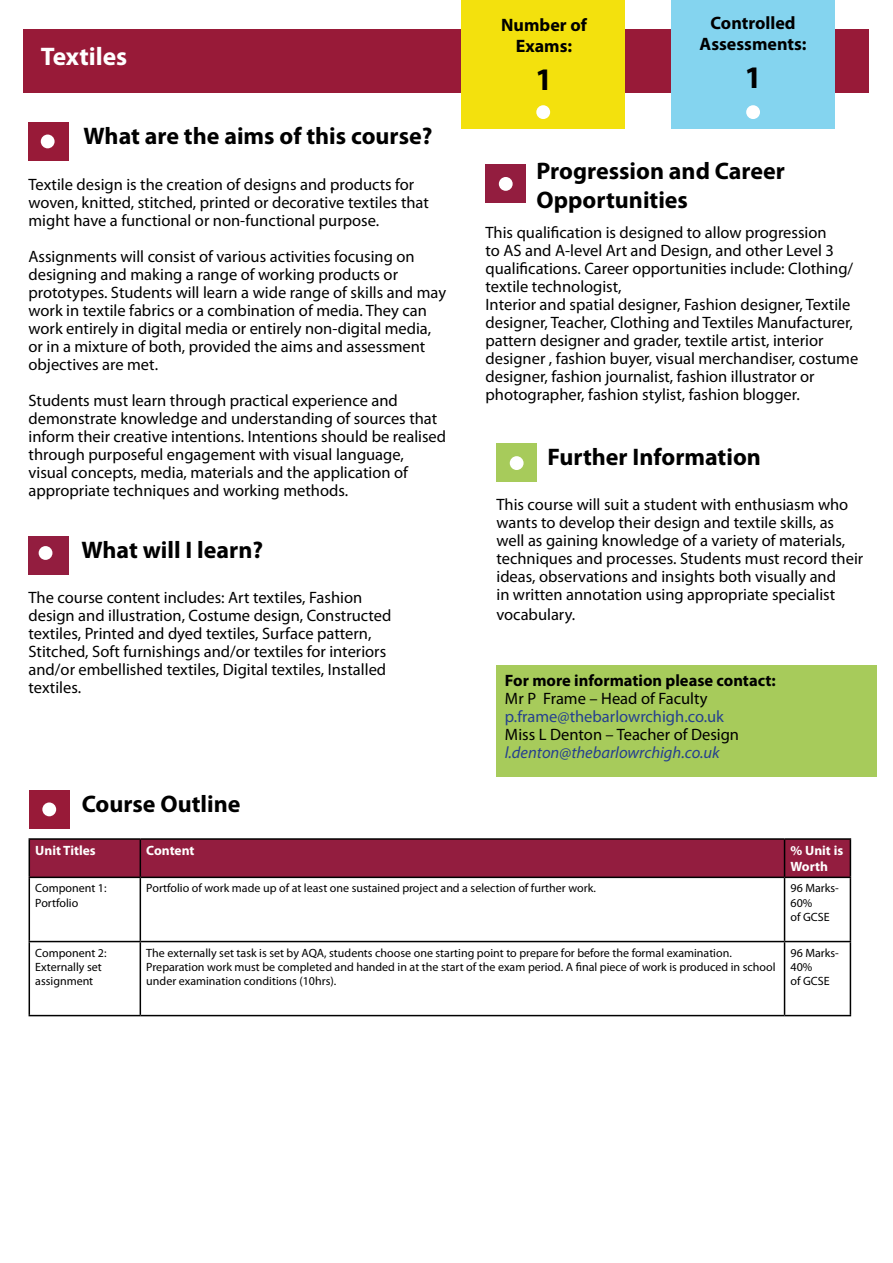
<style>
.page{position:relative;width:893px;height:1263px;background:#fff}
.page>*{position:absolute;margin:0;border:0;box-sizing:border-box;transform-origin:0 0}
.t1{font:700 31.5px "Myriad Pro";color:#000}
.t2{font:700 25.5px "Myriad Pro";color:#fff}
.t3{font:700 24px/28.8px "Myriad Pro";color:#000}
.t4{font:700 18px/21.6px "Myriad Pro";color:#000;text-align:center}
.t5{font:16.5px/18px "Myriad Pro";color:#000}
.t6{font:700 16.5px "Myriad Pro";color:#000}
.t7{font:italic 16.5px "Myriad Pro";color:#25408f}
.t8{font:16.5px "Myriad Pro";color:#25408f}
.t9{font:700 13.5px/16.2px "Myriad Pro";color:#fff}
.t10{font:12px/14.4px "Myriad Pro";color:#000}
</style>
<div class="page">
<div style="left:24px;top:29px;width:845px;height:64px;background:#981a38"></div>
<div style="left:461px;top:0;width:164px;height:129px;background:#f3e10d"></div>
<div style="left:671px;top:0;width:164px;height:129px;background:#84d4ef"></div>
<div style="left:536px;top:105px;width:14px;height:14px;background:#fff;border-radius:50%"></div>
<div style="left:746px;top:105px;width:14px;height:14px;background:#fff;border-radius:50%"></div>
<div style="left:29px;top:122px;width:40px;height:39px;background:#981a38"></div>
<div style="left:41px;top:135px;width:14px;height:13px;background:#fff;border-radius:50%"></div>
<div style="left:29px;top:790px;width:40px;height:39px;background:#981a38"></div>
<div style="left:42px;top:802px;width:14px;height:14px;background:#fff;border-radius:50%"></div>
<div style="left:29px;top:536px;width:40px;height:39px;background:#931d3f"></div>
<div style="left:39px;top:546px;width:13px;height:14px;background:#fff;border-radius:50%"></div>
<div style="left:30px;top:840px;width:820px;height:36px;background:#931d3f"></div>
<svg style="left:30px;top:878px;width:820px;height:137px"></svg>
<hr style="left:29px;top:838px;width:111px;height:2px;background:#000">
<hr style="left:29px;top:840px;width:1px;height:36px;background:#000">
<hr style="left:140px;top:838px;width:644px;height:2px;background:#000">
<hr style="left:140px;top:840px;width:1px;height:36px;background:#000">
<hr style="left:784px;top:838px;width:67px;height:2px;background:#000">
<hr style="left:784px;top:840px;width:1px;height:36px;background:#000">
<hr style="left:850px;top:840px;width:1px;height:36px;background:#000">
<hr style="left:29px;top:876px;width:111px;height:2px;background:#000">
<hr style="left:29px;top:878px;width:1px;height:63px;background:#000">
<hr style="left:140px;top:876px;width:644px;height:2px;background:#000">
<hr style="left:140px;top:878px;width:1px;height:63px;background:#000">
<hr style="left:784px;top:876px;width:67px;height:2px;background:#000">
<hr style="left:784px;top:878px;width:1px;height:63px;background:#000">
<hr style="left:850px;top:878px;width:1px;height:63px;background:#000">
<hr style="left:29px;top:941px;width:111px;height:1px;background:#000">
<hr style="left:29px;top:942px;width:1px;height:73px;background:#000">
<hr style="left:140px;top:941px;width:644px;height:1px;background:#000">
<hr style="left:140px;top:942px;width:1px;height:73px;background:#000">
<hr style="left:784px;top:941px;width:67px;height:1px;background:#000">
<hr style="left:784px;top:942px;width:1px;height:73px;background:#000">
<hr style="left:850px;top:942px;width:1px;height:73px;background:#000">
<hr style="left:29px;top:1015px;width:111px;height:1px;background:#000">
<hr style="left:140px;top:1015px;width:644px;height:1px;background:#000">
<hr style="left:784px;top:1015px;width:67px;height:1px;background:#000">
<div style="left:486px;top:165px;width:40px;height:38px;background:#931d3f"></div>
<div style="left:499px;top:177px;width:14px;height:14px;background:#fff;border-radius:50%"></div>
<div style="left:496px;top:443px;width:41px;height:38px;background:#a7cb5b"></div>
<div style="left:510px;top:456px;width:14px;height:14px;background:#fff;border-radius:50%"></div>
<div style="left:496px;top:665px;width:381px;height:111px;background:#a7cb5b"></div>
<h2 class="t2" style="left:41px;top:40px;width:88px">Textiles</h2>
<h3 class="t3" style="left:84px;top:121px;width:350px">What are the aims of this course?</h3>
<p class="t5" style="left:29px;top:175px;width:402px">Textile design is the creation of designs and products for woven, knitted, stitched, printed or decorative textiles that might have a functional or non-functional purpose.</p>
<p class="t5" style="left:29px;top:247px;width:419px">Assignments will consist of various activities focusing on designing and making a range of working products or prototypes. Students will learn a wide range of skills and may work in textile fabrics or a combination of media. They can work entirely in digital media or entirely non-digital media, or in a mixture of both, provided the aims and assessment objectives are met.</p>
<p class="t5" style="left:29px;top:391px;width:419px">Students must learn through practical experience and demonstrate knowledge and understanding of sources that inform their creative intentions. Intentions should be realised through purposeful engagement with visual language, visual concepts, media, materials and the application of appropriate techniques and working methods.</p>
<h3 class="t3" style="left:81px;top:535px;width:183px">What will I learn?</h3>
<p class="t5" style="left:29px;top:588px;width:364px">The course content includes: Art textiles, Fashion design and illustration, Costume design, Constructed textiles, Printed and dyed textiles, Surface pattern, Stitched, Soft furnishings and/or textiles for interiors and/or embellished textiles, Digital textiles, Installed textiles.</p>
<h3 class="t3" style="left:82px;top:789px;width:160px">Course Outline</h3>
<p class="t4" style="left:501px;top:13px;width:87px">Number of<br>Exams:</p>
<h1 class="t1" style="left:535px;top:59px;width:19px">1</h1>
<p class="t4" style="left:700px;top:11px;width:109px">Controlled<br>Assessments:</p>
<h1 class="t1" style="left:744px;top:57px;width:19px">1</h1>
<h3 class="t3" style="left:537px;top:156px;width:250px">Progression and Career<br>Opportunities</h3>
<p class="t5" style="left:486px;top:223px;width:374px">This qualification is designed to allow progression<br>to AS and A-level Art and Design, and other Level 3 qualifications. Career opportunities include: Clothing/ textile technologist,<br>Interior and spatial designer, Fashion designer, Textile designer, Teacher, Clothing and Textiles Manufacturer, pattern designer and grader, textile artist, interior designer , fashion buyer, visual merchandiser, costume designer, fashion journalist, fashion illustrator or photographer, fashion stylist, fashion blogger.</p>
<h3 class="t3" style="left:547px;top:441px;width:215px">Further Information</h3>
<p class="t5" style="left:496px;top:495px;width:368px">This course will suit a student with enthusiasm who wants to develop their design and textile skills, as well as gaining knowledge of a variety of materials, techniques and processes. Students must record their ideas, observations and insights both visually and<br>in written annotation using appropriate specialist</p>
<p class="t5" style="left:496px;top:605px;width:80px">vocabulary.</p>
<p class="t6" style="left:505px;top:669px;width:272px">For more information please contact:</p>
<p class="t5" style="left:505px;top:689px;width:204px">Mr P Frame – Head of Faculty</p>
<p class="t8" style="left:505px;top:706px;width:220px">p.frame@thebarlowrchigh.co.uk</p>
<p class="t5" style="left:505px;top:725px;width:236px">Miss L Denton – Teacher of Design</p>
<p class="t7" style="left:505px;top:742px;width:216px">l.denton@thebarlowrchigh.co.uk</p>
<p class="t9" style="left:35px;top:842px;width:62px">Unit Titles</p>
<p class="t9" style="left:146px;top:842px;width:50px">Content</p>
<p class="t9" style="left:790px;top:842px;width:54px">% Unit is<br>Worth</p>
<p class="t10" style="left:35px;top:881px;width:73px">Component 1:<br>Portfolio</p>
<p class="t10" style="left:146px;top:881px;width:451px">Portfolio of work made up of at least one sustained project and a selection of further work.</p>
<p class="t10" style="left:790px;top:881px;width:50px">96 Marks-<br>60%<br>of GCSE</p>
<p class="t10" style="left:35px;top:945px;width:73px">Component 2:<br>Externally set assignment</p>
<p class="t10" style="left:146px;top:945px;width:631px">The externally set task is set by AQA, students choose one starting point to prepare for before the formal examination.<br>Preparation work must be completed and handed in at the start of the exam period. A final piece of work is produced in school under examination conditions (10hrs).</p>
<p class="t10" style="left:790px;top:945px;width:50px">96 Marks-<br>40%<br>of GCSE</p>
</div>
